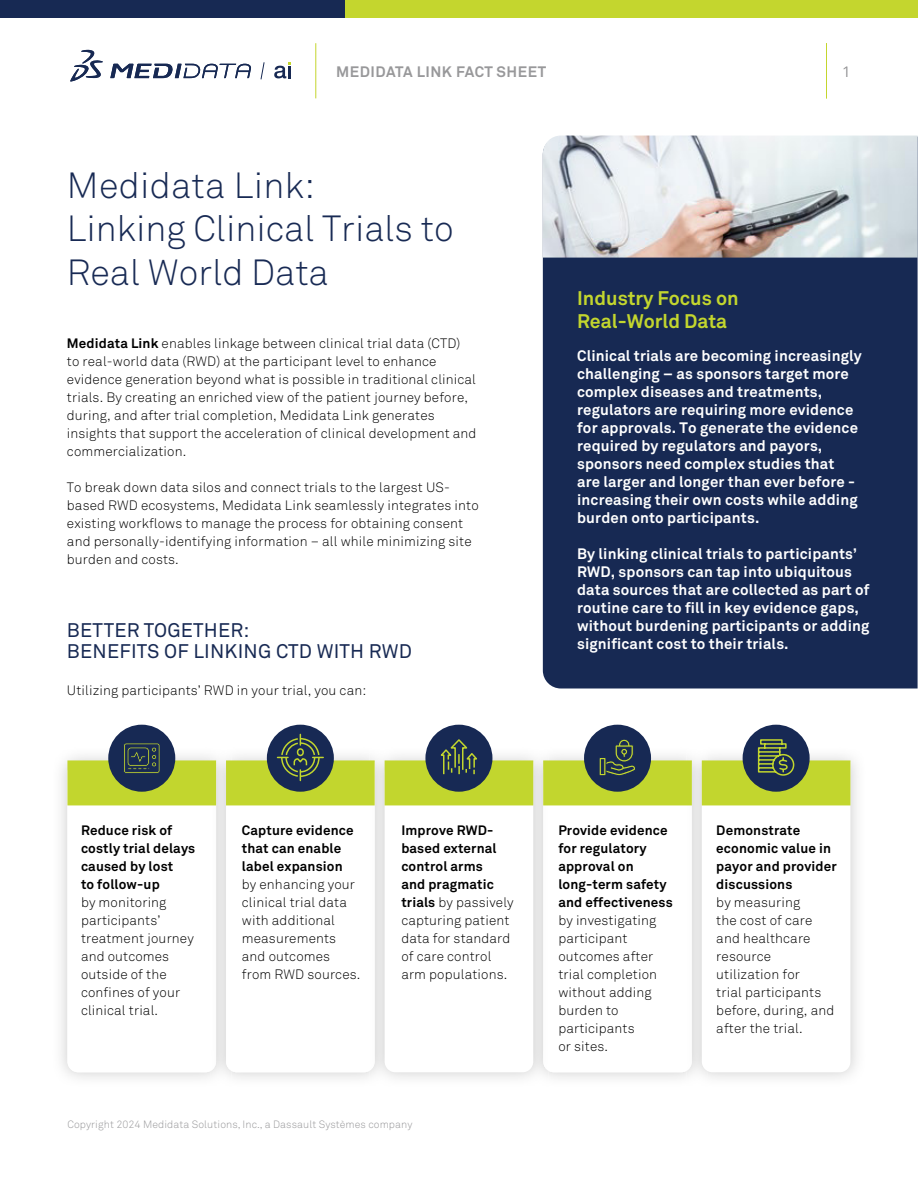
<style>
.page{position:relative;width:918px;height:1188px;background:#fff}
.page>*{position:absolute;margin:0;border:0;box-sizing:border-box;transform-origin:0 0}
.t1{font:300 36px "Akkurat Std";color:#182a54}
.t2{font:19.5px "Akkurat Std";letter-spacing:.01em;color:#182a54}
.t3{font:700 19.5px "Akkurat Std";color:#c3d62e}
.t4{font:700 15px "Akkurat Std";letter-spacing:.01em;color:#fff}
.t5{font:700 15px "Akkurat Std";letter-spacing:.035em;color:#98989a}
.t6{font:300 15px "Akkurat Std";color:#98989a}
.t7{font:300 13.5px/18px "Akkurat Std";letter-spacing:.01em;color:#000}
.t8{font:700 13.5px/18px "Akkurat Std";letter-spacing:.01em;color:#000}
.t9{font:300 10.5px "Akkurat Std";letter-spacing:.01em;color:#98989a}
.s1{font-weight:700}
.s2{font-weight:300}
</style>
<div class="page">
<hr style="left:826px;top:43px;width:1px;height:55px;background:#c4d62e">
<div style="left:345px;top:0;width:573px;height:17px;background:#c4d62e"></div>
<div style="left:0;top:0;width:345px;height:17px;background:#172953"></div>
<img style="left:61px;top:747px;width:308px;height:332px">
<svg style="left:67px;top:805px;width:144px;height:267px"></svg>
<img style="left:211px;top:747px;width:20px;height:332px">
<img style="left:211px;top:805px;width:5px;height:266px">
<svg style="left:226px;top:805px;width:143px;height:267px"></svg>
<img style="left:549px;top:747px;width:138px;height:332px">
<svg style="left:549px;top:805px;width:138px;height:267px"></svg>
<img style="left:390px;top:747px;width:138px;height:332px">
<img style="left:369px;top:757px;width:21px;height:319px">
<img style="left:369px;top:805px;width:6px;height:266px">
<img style="left:528px;top:757px;width:21px;height:319px">
<img style="left:543px;top:805px;width:6px;height:266px">
<svg style="left:385px;top:805px;width:148px;height:267px"></svg>
<img style="left:707px;top:747px;width:150px;height:332px">
<img style="left:687px;top:757px;width:20px;height:319px">
<img style="left:687px;top:805px;width:5px;height:266px">
<svg style="left:702px;top:805px;width:148px;height:267px"></svg>
<div style="left:67px;top:760px;width:149px;height:45px;background:#c2d62e"></div>
<div style="left:226px;top:760px;width:149px;height:45px;background:#c2d62e"></div>
<div style="left:385px;top:760px;width:148px;height:45px;background:#c2d62e"></div>
<div style="left:543px;top:760px;width:149px;height:45px;background:#c2d62e"></div>
<div style="left:702px;top:760px;width:148px;height:45px;background:#c2d62e"></div>
<div style="left:108px;top:725px;width:67px;height:67px;background:#172954;border-radius:50%"></div>
<div style="left:267px;top:725px;width:67px;height:67px;background:#172954;border-radius:50%"></div>
<div style="left:425px;top:725px;width:67px;height:67px;background:#172954;border-radius:50%"></div>
<div style="left:584px;top:725px;width:67px;height:67px;background:#172954;border-radius:50%"></div>
<div style="left:743px;top:725px;width:67px;height:67px;background:#172954;border-radius:50%"></div>
<svg style="left:278px;top:734px;width:45px;height:47px"></svg>
<div style="left:297px;top:748px;width:7px;height:8px;border:2px solid #c2d62e;border-radius:3px"></div>
<svg style="left:440px;top:739px;width:37px;height:36px"></svg>
<svg style="left:599px;top:739px;width:36px;height:37px"></svg>
<svg style="left:757px;top:739px;width:38px;height:37px"></svg>
<svg style="left:124px;top:743px;width:36px;height:30px"></svg>
<div style="left:543px;top:258px;width:375px;height:431px;background:#172953"></div>
<img style="left:543px;top:136px;width:375px;height:122px">
<hr style="left:315px;top:43px;width:1px;height:55px;background:#c4d62e">
<svg style="left:70px;top:50px;width:33px;height:32px"></svg>
<svg style="left:110px;top:64px;width:141px;height:14px"></svg>
<svg style="left:260px;top:62px;width:5px;height:18px"></svg>
<svg style="left:274px;top:62px;width:17px;height:16px"></svg>
<p class="t5" style="left:336px;top:62px;width:212px">MEDIDATA LINK FACT SHEET</p>
<p class="t6" style="left:842px;top:63px;width:10px">1</p>
<p class="t1" style="left:67px;top:164px;width:249px">Medidata Link:</p>
<p class="t1" style="left:67px;top:208px;width:388px">Linking Clinical Trials to</p>
<p class="t1" style="left:67px;top:251px;width:263px">Real World Data</p>
<p class="t7" style="left:67px;top:334px;width:395px"><span class="s1">Medidata Link</span> enables linkage between clinical trial data (CTD)</p>
<p class="t7" style="left:67px;top:352px;width:371px">to real-world data (RWD) at the participant level to enhance</p>
<p class="t7" style="left:67px;top:370px;width:411px">evidence generation beyond what is possible in traditional clinical</p>
<p class="t7" style="left:67px;top:388px;width:403px">trials. By creating an enriched view of the patient journey before,</p>
<p class="t7" style="left:67px;top:406px;width:369px">during, and after trial completion, Medidata Link generates</p>
<p class="t7" style="left:67px;top:424px;width:411px">insights that support the acceleration of clinical development and</p>
<p class="t7" style="left:67px;top:442px;width:121px">commercialization.</p>
<p class="t7" style="left:67px;top:478px;width:413px">To break down data silos and connect trials to the largest US&shy;based RWD ecosystems, Medidata Link seamlessly integrates into</p>
<p class="t7" style="left:67px;top:514px;width:398px">existing workflows to manage the process for obtaining consent</p>
<p class="t7" style="left:67px;top:532px;width:406px">and personally-identifying information – all while minimizing site</p>
<p class="t7" style="left:67px;top:550px;width:113px">burden and costs.</p>
<p class="t2" style="left:67px;top:619px;width:184px">BETTER TOGETHER:</p>
<p class="t2" style="left:67px;top:640px;width:347px">BENEFITS OF LINKING CTD WITH RWD</p>
<p class="t7" style="left:67px;top:681px;width:301px">Utilizing participants’ RWD in your trial, you can:</p>
<p class="t3" style="left:577px;top:286px;width:163px">Industry Focus on</p>
<p class="t3" style="left:577px;top:309px;width:152px">Real-World Data</p>
<p class="t4" style="left:577px;top:346px;width:286px">Clinical trials are becoming increasingly</p>
<p class="t4" style="left:577px;top:364px;width:273px">challenging – as sponsors target more</p>
<p class="t4" style="left:577px;top:382px;width:247px">complex diseases and treatments,</p>
<p class="t4" style="left:577px;top:400px;width:278px">regulators are requiring more evidence</p>
<p class="t4" style="left:577px;top:418px;width:282px">for approvals. To generate the evidence</p>
<p class="t4" style="left:577px;top:436px;width:247px">required by regulators and payors,</p>
<p class="t4" style="left:577px;top:454px;width:259px">sponsors need complex studies that</p>
<p class="t4" style="left:577px;top:472px;width:280px">are larger and longer than ever before -</p>
<p class="t4" style="left:577px;top:490px;width:282px">increasing their own costs while adding</p>
<p class="t4" style="left:577px;top:508px;width:184px">burden onto participants.</p>
<p class="t4" style="left:577px;top:544px;width:281px">By linking clinical trials to participants’</p>
<p class="t4" style="left:577px;top:562px;width:276px">RWD, sponsors can tap into ubiquitous</p>
<p class="t4" style="left:577px;top:580px;width:294px">data sources that are collected as part of</p>
<p class="t4" style="left:577px;top:598px;width:283px">routine care to fill in key evidence gaps,</p>
<p class="t4" style="left:577px;top:616px;width:294px">without burdening participants or adding</p>
<p class="t4" style="left:577px;top:634px;width:213px">significant cost to their trials.</p>
<p class="t8" style="left:81px;top:821px;width:93px">Reduce risk of</p>
<p class="t8" style="left:81px;top:839px;width:116px">costly trial delays</p>
<p class="t8" style="left:81px;top:857px;width:94px">caused by lost</p>
<p class="t8" style="left:81px;top:875px;width:80px">to follow-up</p>
<p class="t7" style="left:81px;top:893px;width:87px">by monitoring</p>
<p class="t7" style="left:81px;top:911px;width:81px">participants’</p>
<p class="t7" style="left:81px;top:929px;width:114px">treatment journey</p>
<p class="t7" style="left:81px;top:947px;width:90px">and outcomes</p>
<p class="t7" style="left:81px;top:965px;width:87px">outside of the</p>
<p class="t7" style="left:81px;top:983px;width:101px">confines of your</p>
<p class="t7" style="left:81px;top:1001px;width:79px">clinical trial.</p>
<p class="t8" style="left:242px;top:821px;width:113px">Capture evidence</p>
<p class="t8" style="left:242px;top:839px;width:101px">that can enable</p>
<p class="t8" style="left:242px;top:857px;width:102px">label expansion</p>
<p class="t7" style="left:242px;top:875px;width:115px">by enhancing your</p>
<p class="t7" style="left:242px;top:893px;width:107px">clinical trial data</p>
<p class="t7" style="left:242px;top:911px;width:95px">with additional</p>
<p class="t7" style="left:242px;top:929px;width:96px">measurements</p>
<p class="t7" style="left:242px;top:947px;width:90px">and outcomes</p>
<p class="t7" style="left:242px;top:965px;width:120px">from RWD sources.</p>
<p class="t8" style="left:401px;top:821px;width:97px">Improve RWD&shy;based external</p>
<p class="t8" style="left:401px;top:857px;width:83px">control arms</p>
<p class="t8" style="left:401px;top:875px;width:94px">and pragmatic</p>
<p class="t7" style="left:401px;top:893px;width:114px"><span class="s1">trials</span> by passively</p>
<p class="t7" style="left:401px;top:911px;width:110px">capturing patient</p>
<p class="t7" style="left:401px;top:929px;width:111px">data for standard</p>
<p class="t7" style="left:401px;top:947px;width:92px">of care control</p>
<p class="t7" style="left:401px;top:965px;width:108px">arm populations.</p>
<p class="t9" style="left:68px;top:1118px;width:346px">Copyright 2024 Medidata Solutions, Inc., a Dassault Systèmes company</p>
<p class="t8" style="left:558px;top:821px;width:111px">Provide evidence</p>
<p class="t8" style="left:558px;top:839px;width:90px">for regulatory</p>
<p class="t8" style="left:558px;top:857px;width:77px">approval on</p>
<p class="t8" style="left:558px;top:875px;width:110px">long-term safety</p>
<p class="t8" style="left:558px;top:893px;width:116px">and effectiveness <span class="s2">by investigating</span></p>
<p class="t7" style="left:558px;top:929px;width:71px">participant</p>
<p class="t7" style="left:558px;top:947px;width:96px">outcomes after</p>
<p class="t7" style="left:558px;top:965px;width:100px">trial completion</p>
<p class="t7" style="left:558px;top:983px;width:95px">without adding</p>
<p class="t7" style="left:558px;top:1001px;width:62px">burden to</p>
<p class="t7" style="left:558px;top:1019px;width:78px">participants</p>
<p class="t7" style="left:558px;top:1037px;width:51px">or sites.</p>
<p class="t8" style="left:716px;top:821px;width:85px">Demonstrate</p>
<p class="t8" style="left:716px;top:839px;width:116px">economic value in</p>
<p class="t8" style="left:716px;top:857px;width:122px">payor and provider</p>
<p class="t8" style="left:716px;top:875px;width:78px">discussions</p>
<p class="t7" style="left:716px;top:893px;width:85px">by measuring</p>
<p class="t7" style="left:716px;top:911px;width:98px">the cost of care</p>
<p class="t7" style="left:716px;top:929px;width:96px">and healthcare</p>
<p class="t7" style="left:716px;top:947px;width:56px">resource</p>
<p class="t7" style="left:716px;top:965px;width:85px">utilization for</p>
<p class="t7" style="left:716px;top:983px;width:106px">trial participants</p>
<p class="t7" style="left:716px;top:1001px;width:119px">before, during, and</p>
<p class="t7" style="left:716px;top:1019px;width:88px">after the trial.</p>
</div>
